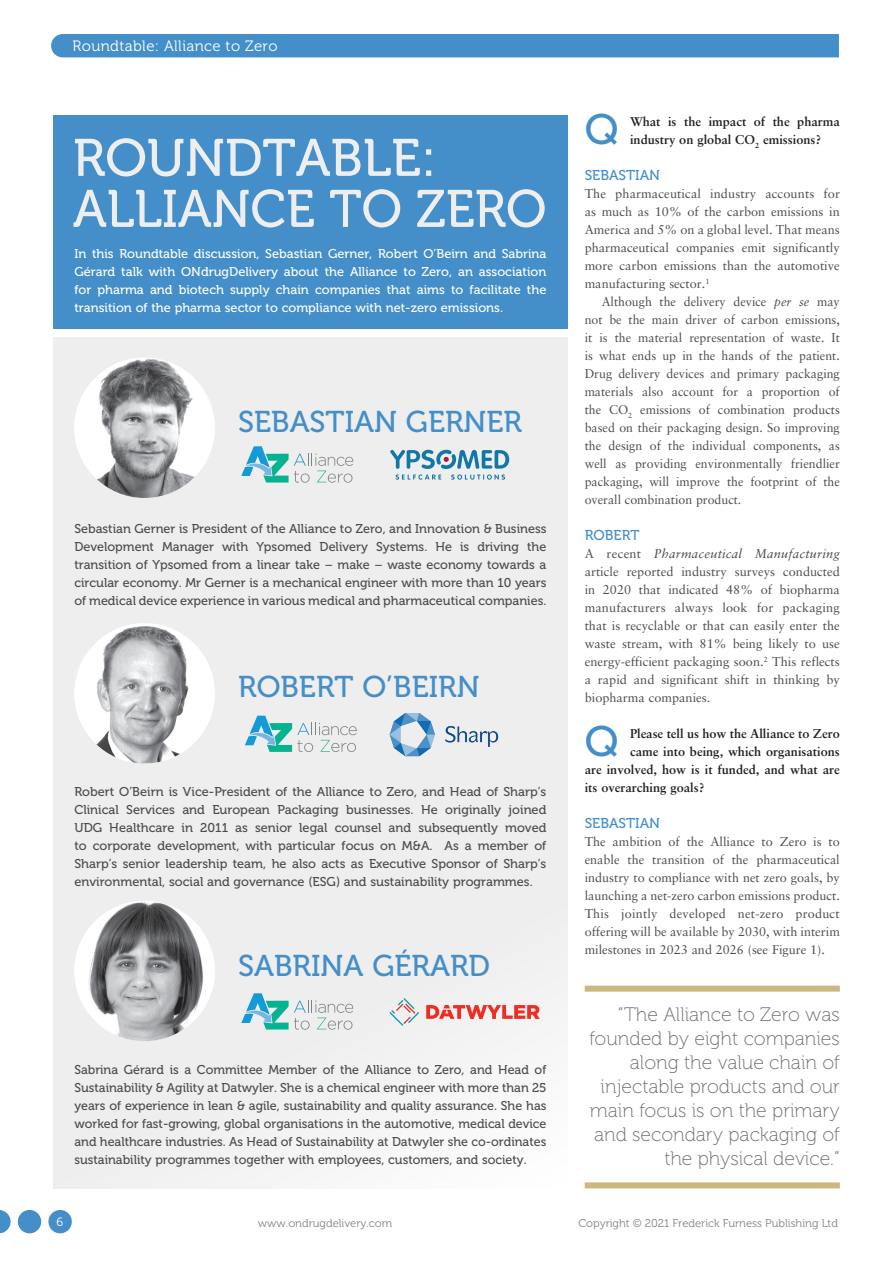
<style>
.page{position:relative;width:893px;height:1263px;background:#fff}
.page>*{position:absolute;margin:0;border:0;box-sizing:border-box;transform-origin:0 0}
._2014_xhead{font:52.5px/51px "Museo 500";color:#eeeeef}
.MF_body_no_indent{font:42.45px "Museo 500";color:#448fc9}
._2014_xhead-2{font:30px "Museo 500";color:#448fc9}
.t1{font:19.5px/24px "Museo 100";color:#6c6d70;text-align:right}
.t2{font:15px "Museo 300";letter-spacing:.025em;color:#fff}
.MF_body_no_indent-2{font:14.25px "Museo 500";color:#448fc9}
.MF_standfirst{font:12.75px/18px "Museo 500";color:#4b4c4d;text-align:justify}
.MF_body_no_indent-3{font:12.75px/18px "Sabon LT Std";color:#4b4c4d;text-align:justify}
.MF_body{font:12.75px/18px "Sabon LT Std";color:#4b4c4d;text-align:justify}
.MF_standfirst-2{font:12.75px/18px "Museo 500";color:#fff;text-align:justify}
.MF_body_no_indent-4{font:700 12.75px/18px "Sabon LT Std";color:#231f20}
.t3{font:12px "Museo 300";color:#fff}
.t4{font:11.25px "Museo 300";color:#808285}
.s1{font-style:italic}
</style>
<div class="page">
<div style="left:53px;top:337px;width:515px;height:851px;background:#eeeeef"></div>
<svg style="left:129px;top:901px;width:439px;height:287px"></svg>
<div style="left:51px;top:34px;width:788px;height:23px;background:#448fc9"></div>
<div style="left:585px;top:986px;width:255px;height:6px;background:#cab87e"></div>
<div style="left:585px;top:1182px;width:255px;height:6px;background:#cab87e"></div>
<div style="left:53px;top:115px;width:515px;height:213px;background:#448fc9"></div>
<img style="left:74px;top:623px;width:141px;height:140px;border-radius:70px">
<svg style="left:245px;top:716px;width:112px;height:36px"></svg>
<img style="left:389px;top:713px;width:109px;height:43px">
<img style="left:74px;top:358px;width:141px;height:140px;border-radius:70px">
<svg style="left:241px;top:446px;width:112px;height:37px"></svg>
<svg style="left:390px;top:450px;width:119px;height:30px"></svg>
<img style="left:74px;top:901px;width:141px;height:140px;border-radius:70px">
<svg style="left:241px;top:993px;width:112px;height:37px"></svg>
<svg style="left:389px;top:998px;width:30px;height:28px"></svg>
<svg style="left:426px;top:1005px;width:114px;height:14px"></svg>
<div style="left:48px;top:1210px;width:24px;height:23px;background:#448fc9;border-radius:50%"></div>
<div style="left:18px;top:1210px;width:23px;height:23px;background:#448fc9;border-radius:50%"></div>
<svg style="left:0;top:1210px;width:11px;height:23px"></svg>
<p class="t2" style="left:72px;top:37px;width:207px">Roundtable: Alliance to Zero</p>
<p class="_2014_xhead" style="left:73px;top:133px;width:475px">ROUNDTABLE:<br>ALLIANCE TO ZERO</p>
<p class="MF_standfirst-2" style="left:74px;top:245px;width:474px">In this Roundtable discussion, Sebastian Gerner, Robert O’Beirn and Sabrina Gérard talk with ONdrugDelivery about the Alliance to Zero, an association for pharma and biotech supply chain companies that aims to facilitate the transition of the pharma sector to compliance with net-zero emissions.</p>
<p class="_2014_xhead-2" style="left:238px;top:406px;width:286px">SEBASTIAN GERNER</p>
<p class="MF_standfirst" style="left:74px;top:520px;width:474px">Sebastian Gerner is President of the Alliance to Zero, and Innovation &amp; Business Development Manager with Ypsomed Delivery Systems. He is driving the transition of Ypsomed from a linear take – make – waste economy towards a circular economy. Mr Gerner is a mechanical engineer with more than 10 years of medical device experience in various medical and pharmaceutical companies.</p>
<p class="_2014_xhead-2" style="left:238px;top:670px;width:243px">ROBERT O’BEIRN</p>
<p class="MF_standfirst" style="left:74px;top:783px;width:474px">Robert O’Beirn is Vice-President of the Alliance to Zero, and Head of Sharp’s Clinical Services and European Packaging businesses. He originally joined UDG Healthcare in 2011 as senior legal counsel and subsequently moved to corporate development, with particular focus on M&amp;A. As a member of Sharp’s senior leadership team, he also acts as Executive Sponsor of Sharp’s environmental, social and governance (ESG) and sustainability programmes.</p>
<p class="_2014_xhead-2" style="left:238px;top:949px;width:253px">SABRINA GÉRARD</p>
<p class="MF_standfirst" style="left:74px;top:1061px;width:474px">Sabrina Gérard is a Committee Member of the Alliance to Zero, and Head of Sustainability &amp; Agility at Datwyler. She is a chemical engineer with more than 25 years of experience in lean &amp; agile, sustainability and quality assurance. She has worked for fast-growing, global organisations in the automotive, medical device and healthcare industries. As Head of Sustainability at Datwyler she co-ordinates sustainability programmes together with employees, customers, and society.</p>
<p class="MF_body_no_indent" style="left:585px;top:106px;width:35px">Q</p>
<p class="MF_body_no_indent-4" style="left:630px;top:112px;width:211px">What is the impact of the pharma industry on global CO<sub>2</sub> emissions?</p>
<p class="MF_body_no_indent-2" style="left:585px;top:167px;width:77px">SEBASTIAN</p>
<p class="MF_body_no_indent-3" style="left:585px;top:184px;width:257px">The pharmaceutical industry accounts for as much as 10% of the carbon emissions in America and 5% on a global level. That means pharmaceutical companies emit significantly more carbon emissions than the automotive manufacturing sector.<sup>1</sup></p>
<p class="MF_body" style="left:585px;top:292px;width:257px;text-indent:17px">Although the delivery device <span class="s1">per se</span> may not be the main driver of carbon emissions, it is the material representation of waste. It is what ends up in the hands of the patient.<br>Drug delivery devices and primary packaging materials also account for a proportion of the CO<sub>2</sub> emissions of combination products based on their packaging design. So improving the design of the individual components, as well as providing environmentally friendlier packaging, will improve the footprint of the overall combination product.</p>
<p class="MF_body_no_indent-2" style="left:585px;top:527px;width:56px">ROBERT</p>
<p class="MF_body_no_indent-3" style="left:585px;top:544px;width:257px">A recent <span class="s1">Pharmaceutical Manufacturing </span>article reported industry surveys conducted in 2020 that indicated 48% of biopharma manufacturers always look for packaging that is recyclable or that can easily enter the waste stream, with 81% being likely to use energy-efficient packaging soon.<sup>2</sup> This reflects a rapid and significant shift in thinking by biopharma companies.</p>
<p class="MF_body_no_indent" style="left:585px;top:718px;width:35px">Q</p>
<p class="MF_body_no_indent-4" style="left:630px;top:724px;width:211px">Please tell us how the Alliance to Zero</p>
<p class="MF_body_no_indent-4" style="left:630px;top:742px;width:211px">came into being, which organisations</p>
<p class="MF_body_no_indent-4" style="left:585px;top:760px;width:257px">are involved, how is it funded, and what are</p>
<p class="MF_body_no_indent-4" style="left:585px;top:778px;width:121px">its overarching goals?</p>
<p class="MF_body_no_indent-2" style="left:585px;top:815px;width:77px">SEBASTIAN</p>
<p class="MF_body_no_indent-3" style="left:585px;top:832px;width:257px">The ambition of the Alliance to Zero is to enable the transition of the pharmaceutical industry to compliance with net zero goals, by launching a net-zero carbon emissions product.<br>This jointly developed net-zero product offering will be available by 2030, with interim milestones in 2023 and 2026 (see Figure 1).</p>
<p class="t1" style="left:589px;top:1003px;width:252px">“The Alliance to Zero was founded by eight companies along the value chain of injectable products and our main focus is on the primary and secondary packaging of the physical device.”</p>
<p class="t3" style="left:57px;top:1215px;width:8px">6</p>
<p class="t4" style="left:258px;top:1217px;width:136px">www.ondrugdelivery.com</p>
<p class="t4" style="left:578px;top:1217px;width:261px">Copyright © 2021 Frederick Furness Publishing Ltd</p>
</div>
